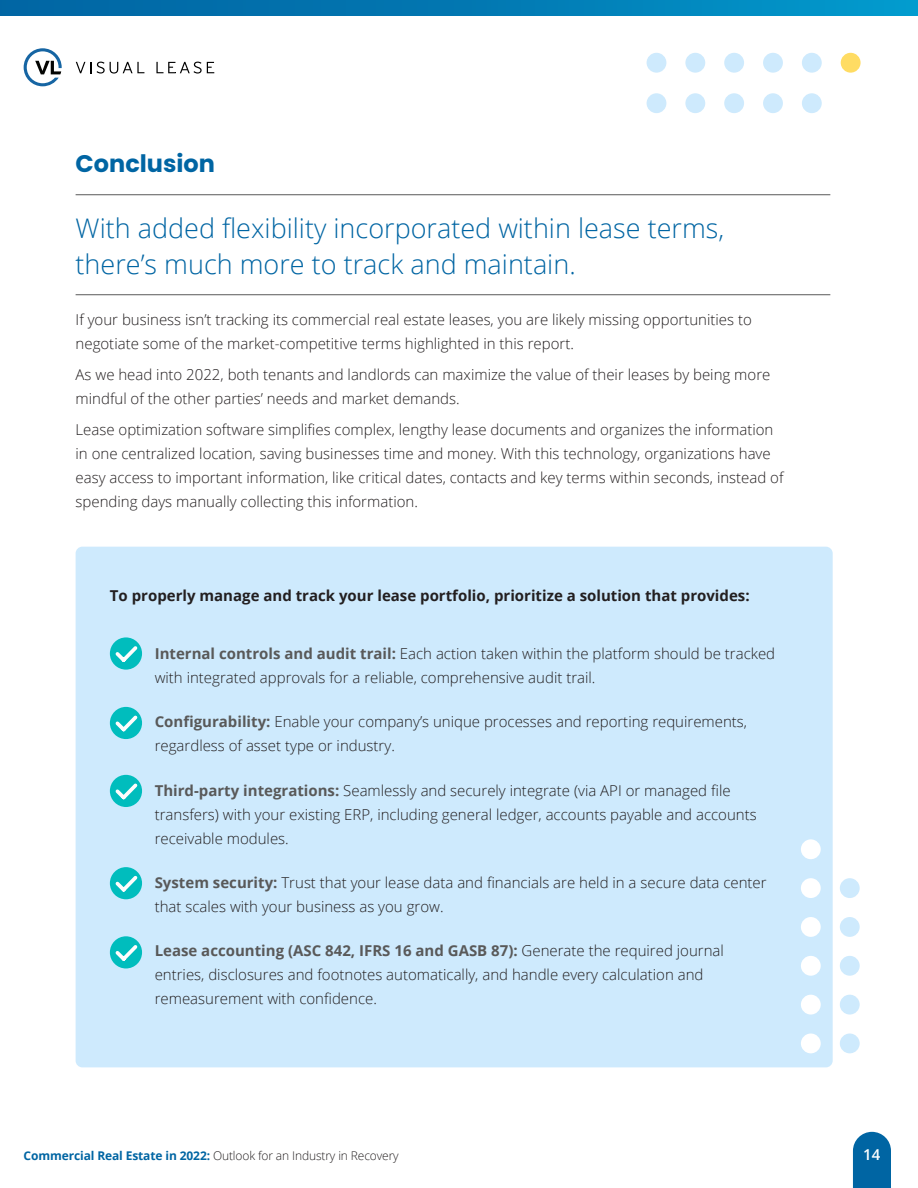
<style>
.page{position:relative;width:918px;height:1188px;background:#fff}
.page>*{position:absolute;margin:0;border:0;box-sizing:border-box;transform-origin:0 0}
.t1{font:300 27px/36px "Open Sans";color:#0065a3}
.t2{font:700 24px "Poppins";color:#0065a3}
.t3{font:300 15px/24px "Open Sans";color:#231f20}
.t4{font:700 15px "Open Sans";color:#231f20}
.t5{font:600 15px "Open Sans";color:#fff}
.t6{font:300 12px "Open Sans";letter-spacing:-.01em;color:#231f20}
.s1{font-weight:700;color:#595959}
.s2{font-weight:700;color:#0065a3}
</style>
<div class="page">
<svg style="left:76px;top:62px;width:15px;height:11px"></svg>
<svg style="left:97px;top:62px;width:47px;height:12px"></svg>
<svg style="left:156px;top:62px;width:58px;height:12px"></svg>
<svg style="left:24px;top:48px;width:38px;height:38px"></svg>
<svg style="left:0;top:0;width:918px;height:15px;background:#017bb4"></svg>
<svg style="left:853px;top:1132px;width:38px;height:56px;background:#126fa9"></svg>
<div style="left:76px;top:547px;width:757px;height:520px;background:#ceeafd;border-radius:7px"></div>
<div style="left:841px;top:53px;width:20px;height:20px;background:#ffdc63;border-radius:50%"></div>
<div style="left:802px;top:53px;width:20px;height:20px;background:#ceeafd;border-radius:50%"></div>
<div style="left:763px;top:53px;width:20px;height:20px;background:#ceeafd;border-radius:50%"></div>
<div style="left:724px;top:53px;width:20px;height:20px;background:#ceeafd;border-radius:50%"></div>
<div style="left:685px;top:53px;width:20px;height:20px;background:#ceeafd;border-radius:50%"></div>
<div style="left:647px;top:53px;width:19px;height:20px;background:#ceeafd;border-radius:50%"></div>
<div style="left:802px;top:93px;width:20px;height:20px;background:#ceeafd;border-radius:50%"></div>
<div style="left:763px;top:93px;width:20px;height:20px;background:#ceeafd;border-radius:50%"></div>
<div style="left:724px;top:93px;width:20px;height:20px;background:#ceeafd;border-radius:50%"></div>
<div style="left:685px;top:93px;width:20px;height:20px;background:#ceeafd;border-radius:50%"></div>
<div style="left:647px;top:93px;width:19px;height:20px;background:#ceeafd;border-radius:50%"></div>
<div style="left:110px;top:637px;width:32px;height:33px;background:#00bdbd;border-radius:50%"></div>
<svg style="left:112px;top:643px;width:29px;height:22px"></svg>
<div style="left:110px;top:707px;width:32px;height:32px;background:#00bdbd;border-radius:50%"></div>
<svg style="left:112px;top:712px;width:29px;height:23px"></svg>
<div style="left:110px;top:775px;width:32px;height:32px;background:#00bdbd;border-radius:50%"></div>
<svg style="left:112px;top:780px;width:29px;height:23px"></svg>
<div style="left:110px;top:867px;width:32px;height:32px;background:#00bdbd;border-radius:50%"></div>
<svg style="left:112px;top:872px;width:29px;height:23px"></svg>
<div style="left:110px;top:936px;width:32px;height:32px;background:#00bdbd;border-radius:50%"></div>
<svg style="left:112px;top:942px;width:29px;height:22px"></svg>
<hr style="left:76px;top:294px;width:754px;height:1px;background:#595959">
<hr style="left:76px;top:194px;width:754px;height:1px;background:#595959">
<div style="left:801px;top:839px;width:20px;height:20px;background:#fff;border-radius:50%"></div>
<div style="left:801px;top:878px;width:20px;height:20px;background:#fff;border-radius:50%"></div>
<div style="left:801px;top:917px;width:20px;height:20px;background:#fff;border-radius:50%"></div>
<div style="left:801px;top:956px;width:20px;height:20px;background:#fff;border-radius:50%"></div>
<div style="left:801px;top:995px;width:20px;height:20px;background:#fff;border-radius:50%"></div>
<div style="left:801px;top:1034px;width:20px;height:19px;background:#fff;border-radius:50%"></div>
<div style="left:840px;top:878px;width:20px;height:20px;background:#ceeafd;border-radius:50%"></div>
<div style="left:840px;top:917px;width:20px;height:20px;background:#ceeafd;border-radius:50%"></div>
<div style="left:840px;top:956px;width:20px;height:20px;background:#ceeafd;border-radius:50%"></div>
<div style="left:840px;top:995px;width:20px;height:20px;background:#ceeafd;border-radius:50%"></div>
<div style="left:840px;top:1034px;width:20px;height:19px;background:#ceeafd;border-radius:50%"></div>
<h2 class="t2" style="left:76px;top:150px;width:141px">Conclusion</h2>
<h1 class="t1" style="left:76px;top:210px;width:650px">With added flexibility incorporated within lease terms, there’s much more to track and maintain.</h1>
<p class="t3" style="left:76px;top:307px;width:678px">If your business isn’t tracking its commercial real estate leases, you are likely missing opportunities to negotiate some of the market-competitive terms highlighted in this report.</p>
<p class="t3" style="left:76px;top:362px;width:696px">As we head into 2022, both tenants and landlords can maximize the value of their leases by being more mindful of the other parties’ needs and market demands.</p>
<p class="t3" style="left:76px;top:417px;width:709px">Lease optimization software simplifies complex, lengthy lease documents and organizes the information in one centralized location, saving businesses time and money. With this technology, organizations have easy access to important information, like critical dates, contacts and key terms within seconds, instead of spending days manually collecting this information.</p>
<p class="t4" style="left:110px;top:585px;width:641px">To properly manage and track your lease portfolio, prioritize a solution that provides:</p>
<p class="t3" style="left:155px;top:641px;width:622px"><span class="s1">Internal controls and audit trail:</span> Each action taken within the platform should be tracked with integrated approvals for a reliable, comprehensive audit trail.</p>
<p class="t3" style="left:155px;top:710px;width:594px"><span class="s1">Configurability:</span> Enable your company’s unique processes and reporting requirements, regardless of asset type or industry.</p>
<p class="t3" style="left:155px;top:778px;width:604px"><span class="s1">Third-party integrations:</span> Seamlessly and securely integrate (via API or managed file transfers) with your existing ERP, including general ledger, accounts payable and accounts receivable modules.</p>
<p class="t3" style="left:155px;top:870px;width:614px"><span class="s1">System security:</span> Trust that your lease data and financials are held in a secure data center that scales with your business as you grow.</p>
<p class="t3" style="left:155px;top:938px;width:571px"><span class="s1">Lease accounting (ASC 842, IFRS 16 and GASB 87):</span> Generate the required journal entries, disclosures and footnotes automatically, and handle every calculation and remeasurement with confidence.</p>
<p class="t6" style="left:24px;top:1147px;width:377px"><span class="s2">Commercial Real Estate in 2022:</span> Outlook for an Industry in Recovery</p>
<p class="t5" style="left:863px;top:1144px;width:19px">14</p>
</div>
